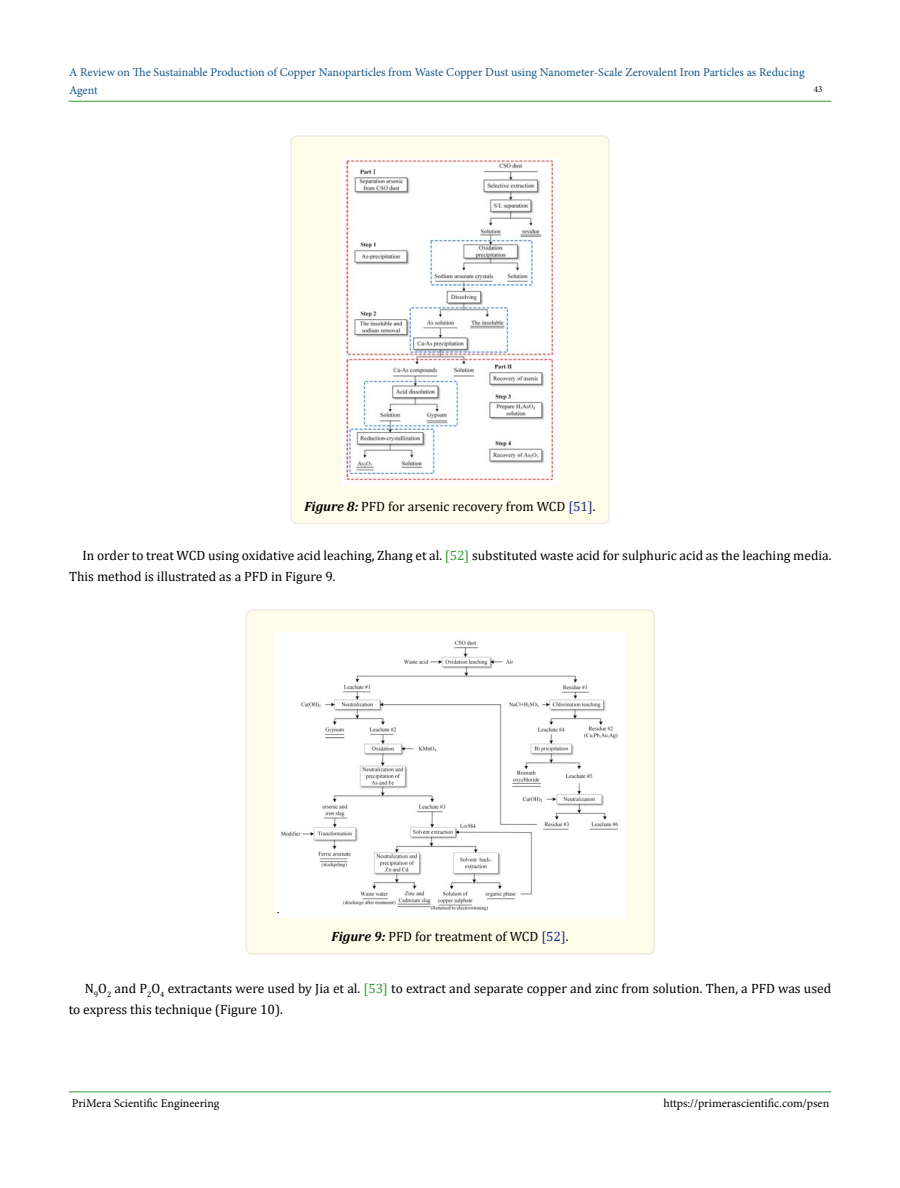
<style>
.page{position:relative;width:900px;height:1188px;background:#fff}
.page>*{position:absolute;margin:0;border:0;box-sizing:border-box;transform-origin:0 0}
.t1{font:13.5px/21px "Cambria";color:#000}
.t2{font:12px/18px "Minion Pro";letter-spacing:-.005em;color:#15588c}
.t3{font:12px "Minion Pro";color:#000}
.t4{font:9px "Minion Pro";color:#000}
.s1{font-weight:700;font-style:italic}
.s2{color:#152c8c}
.s3{color:#393}
</style>
<div class="page">
<hr style="left:69px;top:1092px;width:762px;height:1px;background:#393">
<hr style="left:69px;top:101px;width:762px;height:1px;background:#393">
<div style="left:291px;top:136px;width:318px;height:387px;background:#fffde9;border-radius:6px"></div>
<div style="left:290px;top:135px;width:320px;height:389px;border:2px solid #eeece1;border-radius:6px"></div>
<img style="left:342px;top:157px;width:216px;height:329px">
<div style="left:246px;top:610px;width:408px;height:344px;background:#fffde9;border-radius:6px"></div>
<div style="left:246px;top:609px;width:409px;height:346px;border:2px solid #eeece1;border-radius:6px"></div>
<img style="left:275px;top:632px;width:350px;height:286px">
<p class="t2" style="left:69px;top:63px;width:737px">A Review on The Sustainable Production of Copper Nanoparticles from Waste Copper Dust using Nanometer-Scale Zerovalent Iron Particles as Reducing<br>Agent</p>
<p class="t4" style="left:814px;top:83px;width:10px">43</p>
<p class="t1" style="left:304px;top:495px;width:293px"><span class="s1">Figure 8:</span> PFD for arsenic recovery from WCD <span class="s2">[51]</span>.</p>
<p class="t1" style="left:69px;top:545px;width:764px;text-indent:13px">In order to treat WCD using oxidative acid leaching, Zhang et al. <span class="s3">[52]</span> substituted waste acid for sulphuric acid as the leaching media.<br>This method is illustrated as a PFD in Figure 9.</p>
<p class="t1" style="left:331px;top:926px;width:239px"><span class="s1">Figure 9:</span> PFD for treatment of WCD <span class="s2">[52]</span>.</p>
<p class="t1" style="left:69px;top:978px;width:764px;text-indent:16px">N<sub>9</sub>O<sub>2</sub> and P<sub>2</sub>O<sub>4</sub> extractants were used by Jia et al. <span class="s3">[53]</span> to extract and separate copper and zinc from solution. Then, a PFD was used to express this technique (Figure 10).</p>
<p class="t3" style="left:72px;top:1095px;width:149px">PriMera Scientific Engineering</p>
<p class="t3" style="left:664px;top:1095px;width:167px">https://primerascientific.com/psen</p>
</div>
